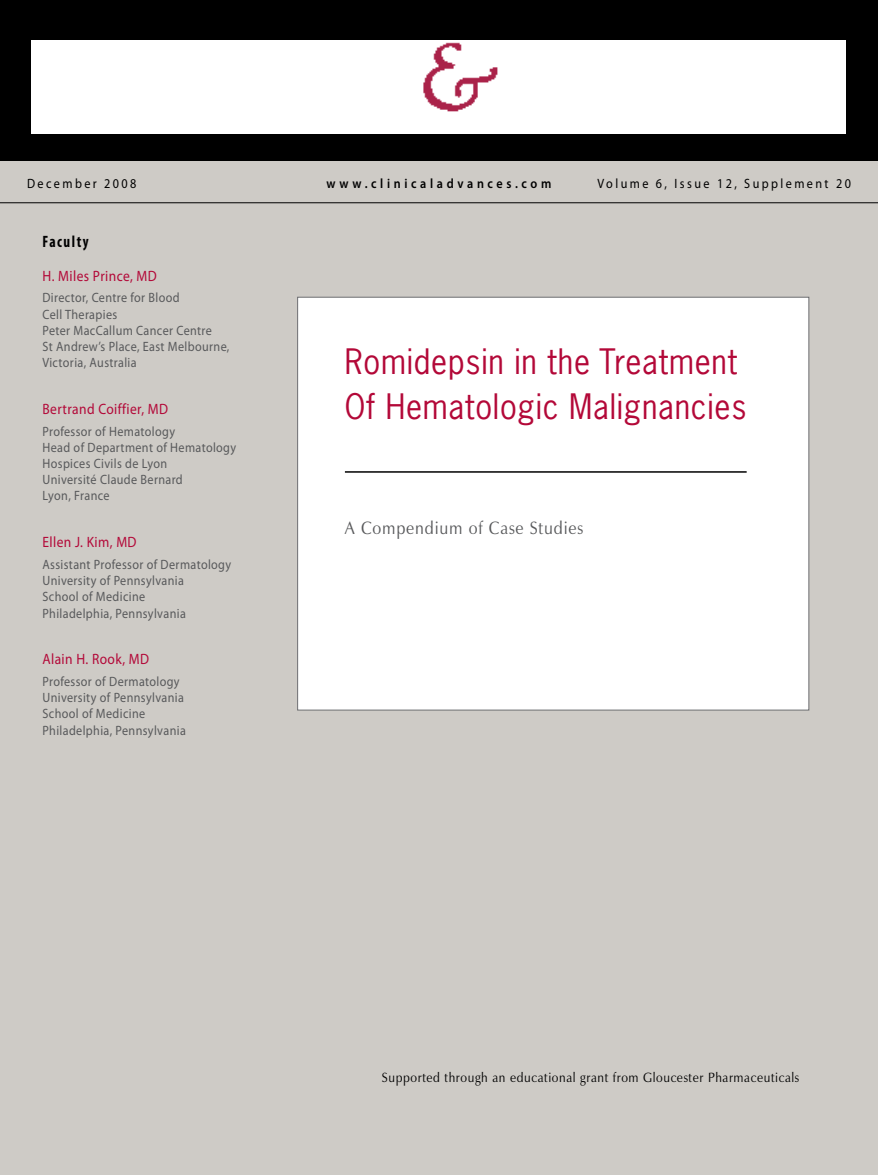
<style>
.page{position:relative;width:878px;height:1175px;background:#fff}
.page>*{position:absolute;margin:0;border:0;box-sizing:border-box;transform-origin:0 0}
.t1{font:33px/45px "News Gothic Std";letter-spacing:.025em;color:#b30838;scale:.95 1}
.t2{font:18px "Zapf Humanist 601 BT";letter-spacing:.05em;color:#58595b;scale:.9 1}
.t3{font:700 condensed 16.5px "Myriad Pro";letter-spacing:.1em;color:#000;scale:.9 1}
.t4{font:15px "Myriad Pro";letter-spacing:.03em;color:#b30838;scale:.9 1}
.t5{font:13.5px/16.2px "Myriad Pro";letter-spacing:.03em;color:#58595b;scale:.9 1}
.t6{font:13.5px "Zapf Humanist 601 BT";letter-spacing:.05em;color:#000;scale:.9 1}
.t7{font:13.5px "Myriad Pro";letter-spacing:.2em;color:#000;scale:.9 1}
.t8{font:600 13.5px "Myriad Pro";letter-spacing:.3em;color:#000;scale:.9 1}
</style>
<div class="page">
<div style="left:0;top:8px;width:878px;height:1166px;background:#cecbc6"></div>
<div style="left:297px;top:297px;width:511px;height:413px;background:#fff;border:1px solid #6d6e71"></div>
<hr style="left:0;top:202px;width:878px;height:1px;background:#000">
<div style="left:0;top:0;width:878px;height:161px;background:#000"></div>
<div style="left:32px;top:41px;width:813px;height:92px;background:#fff"></div>
<hr style="left:345px;top:471px;width:401px;height:1px;background:#000">
<p class="t7" style="left:27px;top:175px;width:123px">December 2008</p>
<p class="t8" style="left:326px;top:174px;width:251px">www.clinicaladvances.com</p>
<p class="t7" style="left:597px;top:175px;width:283px">Volume 6, Issue 12, Supplement 20</p>
<p class="t3" style="left:42px;top:231px;width:53px">Faculty</p>
<p class="t4" style="left:42px;top:266px;width:128px">H. Miles Prince, MD</p>
<p class="t5" style="left:42px;top:289px;width:209px">Director, Centre for Blood<br>Cell Therapies<br>Peter MacCallum Cancer Centre<br>St Andrew’s Place, East Melbourne,<br>Victoria, Australia</p>
<p class="t4" style="left:42px;top:400px;width:141px">Bertrand Coiffier, MD</p>
<p class="t5" style="left:42px;top:423px;width:217px">Professor of Hematology<br>Head of Department of Hematology<br>Hospices Civils de Lyon<br>Université Claude Bernard<br>Lyon, France</p>
<p class="t4" style="left:42px;top:533px;width:106px">Ellen J. Kim, MD</p>
<p class="t5" style="left:42px;top:556px;width:211px">Assistant Professor of Dermatology<br>University of Pennsylvania<br>School of Medicine<br>Philadelphia, Pennsylvania</p>
<p class="t4" style="left:42px;top:650px;width:120px">Alain H. Rook, MD</p>
<p class="t5" style="left:42px;top:673px;width:161px">Professor of Dermatology<br>University of Pennsylvania<br>School of Medicine<br>Philadelphia, Pennsylvania</p>
<h1 class="t1" style="left:345px;top:338px;width:424px">Romidepsin in the Treatment<br>Of Hematologic Malignancies</h1>
<h2 class="t2" style="left:345px;top:517px;width:266px">A Compendium of Case Studies</h2>
<p class="t6" style="left:382px;top:1069px;width:465px">Supported through an educational grant from Gloucester Pharmaceuticals</p>
</div>
